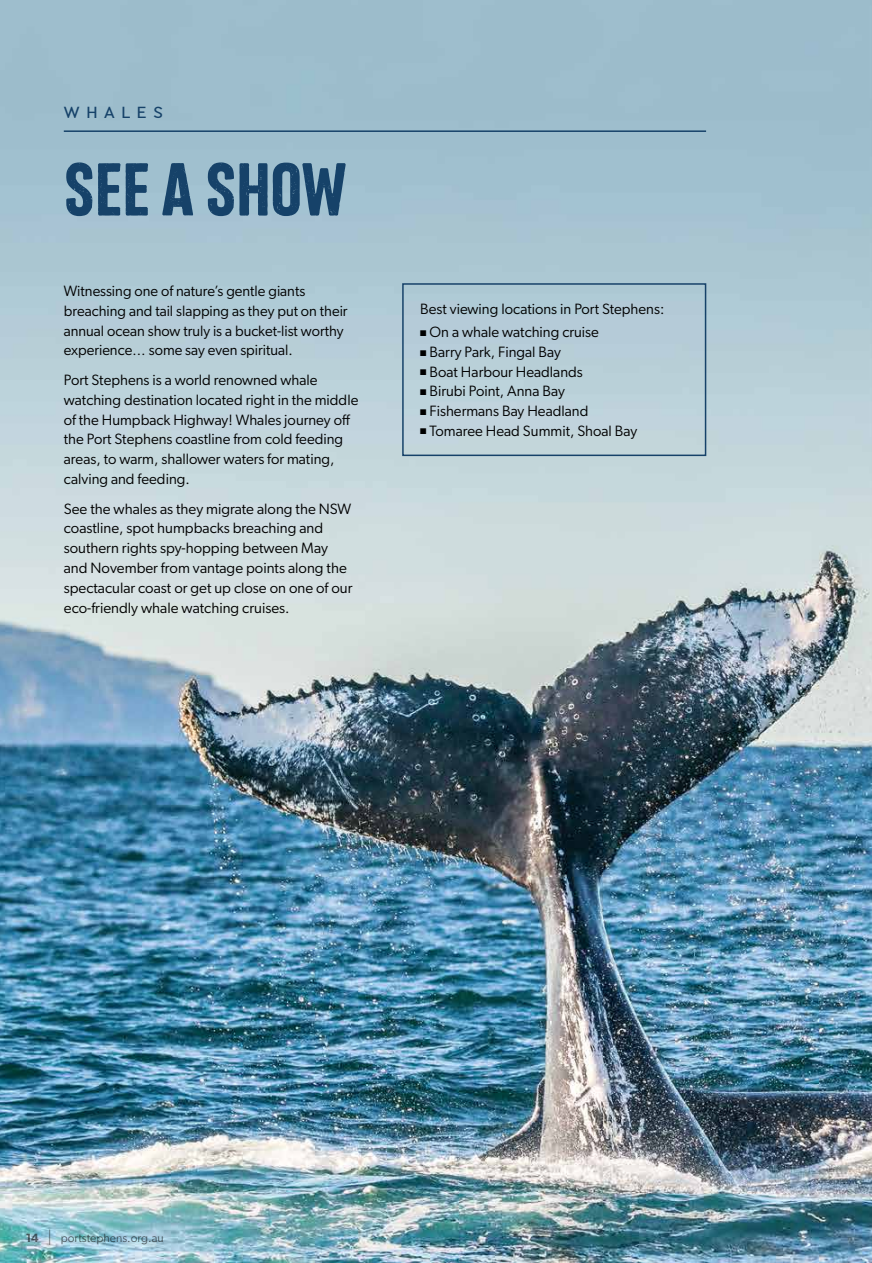
<style>
.page{position:relative;width:872px;height:1263px;background:#fff}
.page>*{position:absolute;margin:0;border:0;box-sizing:border-box;transform-origin:0 0}
.t1{font:75px "Port Stephens Headline";color:#164269}
.t2{font:15px/19.8px "Gibson";color:#000}
.t3{font:15px "Pier Sans";letter-spacing:.465em;color:#164269}
.t4{font:12px "Gibson";color:#706f6f}
.s1{font-weight:600}
.s2{font-size:16.8px}
</style>
<div class="page">
<img style="left:0;top:0;width:872px;height:1263px">
<hr style="left:64px;top:130px;width:642px;height:2px;background:#164269">
<div style="left:402px;top:283px;width:304px;height:173px;border:2px solid #164269"></div>
<p class="t3" style="left:64px;top:103px;width:100px">WHALES</p>
<h1 class="t1" style="left:64px;top:150px;width:284px">SEE A SHOW</h1>
<p class="t2" style="left:64px;top:281px;width:285px">Witnessing one of nature’s gentle giants breaching and tail slapping as they put on their annual ocean show truly is a bucket-list worthy experience… some say even spiritual.</p>
<p class="t2" style="left:64px;top:370px;width:296px">Port Stephens is a world renowned whale watching destination located right in the middle of the Humpback Highway! Whales journey off the Port Stephens coastline from cold feeding areas, to warm, shallower waters for mating, calving and feeding.</p>
<p class="t2" style="left:64px;top:498px;width:290px">See the whales as they migrate along the NSW coastline, spot humpbacks breaching and southern rights spy-hopping between May and November from vantage points along the spectacular coast or get up close on one of our eco-friendly whale watching cruises.</p>
<p class="t2" style="left:420px;top:299px;width:246px">Best viewing locations in Port Stephens:</p>
<p class="t2" style="left:420px;top:322px;width:180px">■ On a whale watching cruise</p>
<p class="t2" style="left:420px;top:342px;width:142px">■ Barry Park, Fingal Bay</p>
<p class="t2" style="left:420px;top:361px;width:164px">■ Boat Harbour Headlands</p>
<p class="t2" style="left:420px;top:381px;width:146px">■ Birubi Point, Anna Bay</p>
<p class="t2" style="left:420px;top:401px;width:170px">■ Fishermans Bay Headland</p>
<p class="t2" style="left:420px;top:420px;width:218px">■ Tomaree Head Summit, Shoal Bay</p>
<p class="t4" style="left:26px;top:1230px;width:140px"><span class="s1">14</span> <span class="s2">|</span> portstephens.org.au</p>
</div>
